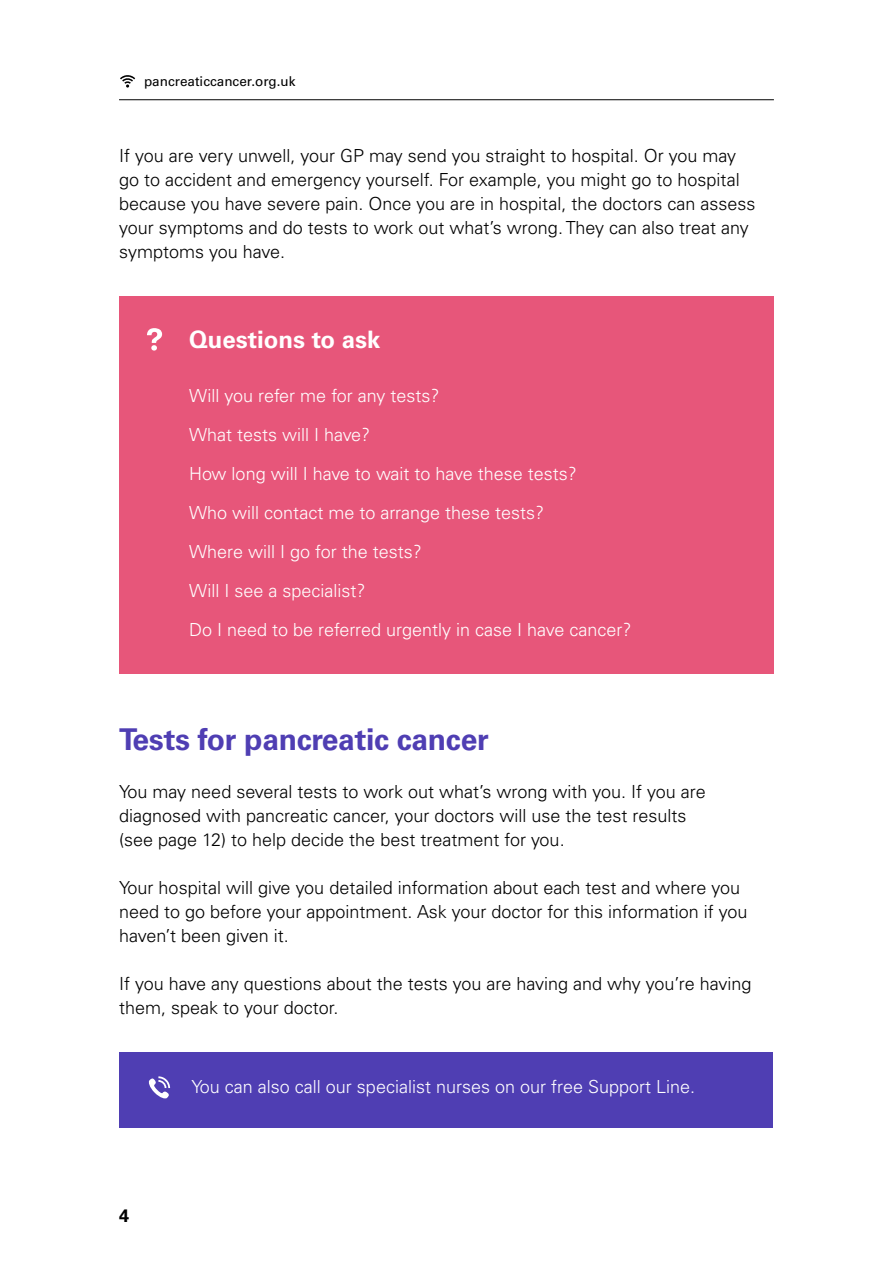
<style>
.page{position:relative;width:893px;height:1263px;background:#fff}
.page>*{position:absolute;margin:0;border:0;box-sizing:border-box;transform-origin:0 0}
.t1{font:700 30px "Univers LT Std";letter-spacing:-.01em;color:#4f3eb3}
.t2{font:700 24px "Univers LT Std";color:#fff}
.t3{font:300 18px/24px "Univers LT Std";color:#000}
.t4{font:300 18px/39px "Univers LT Std";color:#fff}
.t5{font:700 18px "Univers LT Std";color:#000}
.t6{font:13.5px "Univers LT Std";color:#000}
</style>
<div class="page">
<hr style="left:119px;top:99px;width:655px;height:1px;background:#000">
<svg style="left:120px;top:75px;width:15px;height:13px"></svg>
<div style="left:119px;top:1052px;width:654px;height:76px;background:#4f3eb3"></div>
<svg style="left:148px;top:1076px;width:22px;height:23px"></svg>
<div style="left:119px;top:296px;width:655px;height:378px;background:#e7567a"></div>
<svg style="left:147px;top:328px;width:15px;height:23px"></svg>
<p class="t6" style="left:144px;top:73px;width:153px">pancreaticcancer.org.uk</p>
<p class="t3" style="left:119px;top:143px;width:638px">If you are very unwell, your GP may send you straight to hospital. Or you may go to accident and emergency yourself. For example, you might go to hospital because you have severe pain. Once you are in hospital, the doctors can assess your symptoms and do tests to work out what’s wrong. They can also treat any symptoms you have.</p>
<h2 class="t2" style="left:189px;top:325px;width:193px">Questions to ask</h2>
<p class="t4" style="left:189px;top:376px;width:444px">Will you refer me for any tests?<br>What tests will I have?<br>How long will I have to wait to have these tests?<br>Who will contact me to arrange these tests?<br>Where will I go for the tests?<br>Will I see a specialist?<br>Do I need to be referred urgently in case I have cancer?</p>
<h1 class="t1" style="left:119px;top:722px;width:371px">Tests for pancreatic cancer</h1>
<p class="t3" style="left:119px;top:779px;width:588px">You may need several tests to work out what’s wrong with you. If you are diagnosed with pancreatic cancer, your doctors will use the test results (see page 12) to help decide the best treatment for you.</p>
<p class="t3" style="left:119px;top:875px;width:630px">Your hospital will give you detailed information about each test and where you need to go before your appointment. Ask your doctor for this information if you haven’t been given it.</p>
<p class="t3" style="left:119px;top:971px;width:634px">If you have any questions about the tests you are having and why you’re having them, speak to your doctor.</p>
<p class="t5" style="left:119px;top:1205px;width:12px">4</p>
<p class="t4" style="left:191px;top:1067px;width:505px">You can also call our specialist nurses on our free Support Line.</p>
</div>
